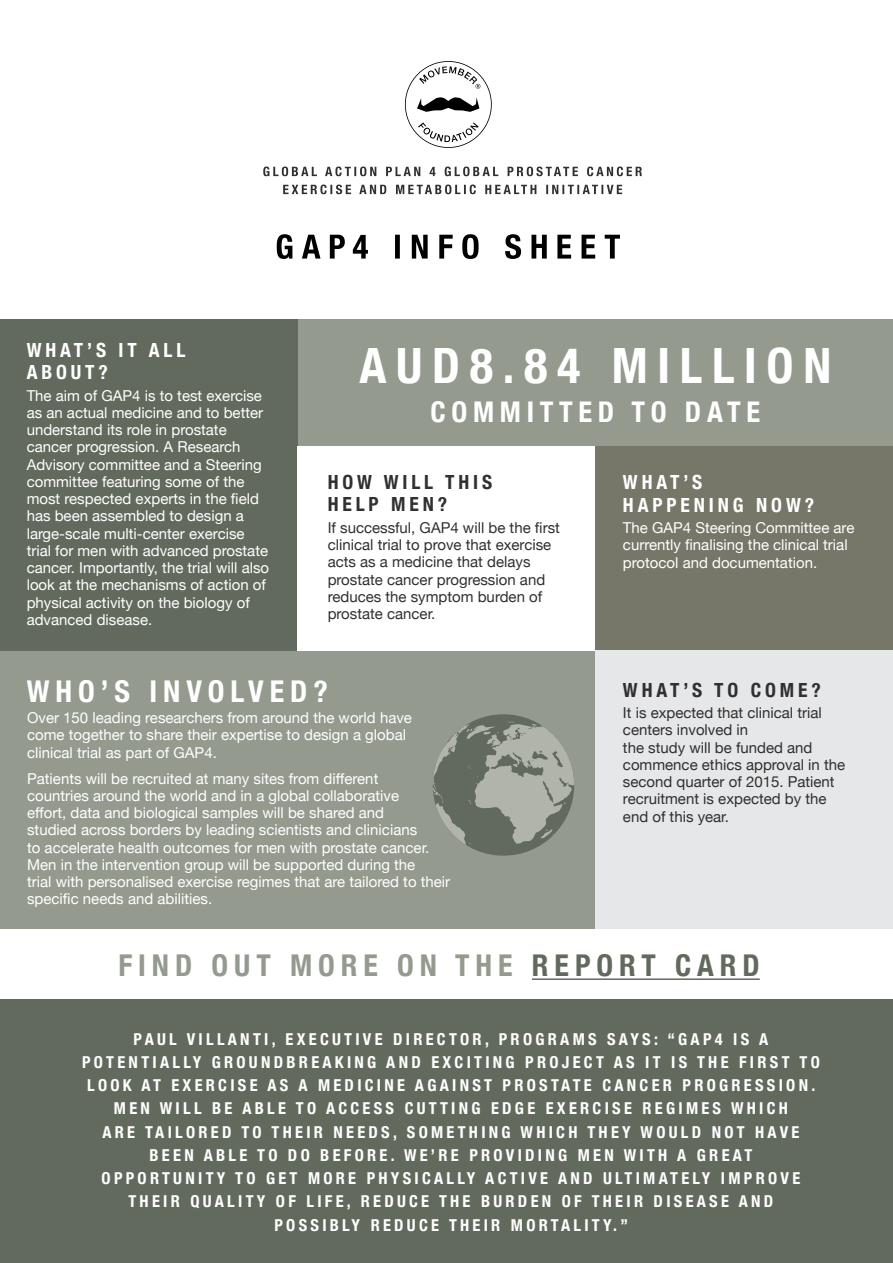
<style>
.page{position:relative;width:893px;height:1263px;background:#fff}
.page>*{position:absolute;margin:0;border:0;box-sizing:border-box;transform-origin:0 0}
.t1{font:700 condensed 48.6px "Helvetica Neue";letter-spacing:.2em;color:#fff}
.t2{font:700 condensed 30px "Helvetica Neue";letter-spacing:.2em;color:#959a8f}
.t3{font:700 condensed 30px "Helvetica Neue";letter-spacing:.2em;color:#fff}
.t4{font:700 condensed 28.5px "Helvetica Neue";letter-spacing:.2em;color:#fff}
.t5{font:700 condensed 19.5px/22.5px "Helvetica Neue";letter-spacing:.2em;color:#fff}
.t6{font:700 condensed 19.5px/22.5px "Helvetica Neue";letter-spacing:.2em;color:#312f30}
.t7{font:700 condensed 16.35px/23.2px "Helvetica Neue";letter-spacing:.2em;color:#fff;text-align:center}
.t8{font:15px/17.2px "Helvetica Neue";color:#fff}
.t9{font:15px/17.2px "Helvetica Neue";color:#312f30}
.s1{color:#626a5d}
</style>
<div class="page">
<div style="left:0;top:318px;width:893px;height:945px;background:#959a8f"></div>
<div style="left:0;top:318px;width:298px;height:332px;background:#626a5d"></div>
<div style="left:595px;top:446px;width:298px;height:204px;background:#767769"></div>
<div style="left:0;top:999px;width:893px;height:264px;background:#626a5d"></div>
<div style="left:298px;top:446px;width:297px;height:204px;background:#fff"></div>
<div style="left:0;top:929px;width:893px;height:70px;background:#fff"></div>
<div style="left:595px;top:650px;width:298px;height:279px;background:#e6e7e8"></div>
<hr style="left:532px;top:978px;width:228px;height:2px;background:#626a5d">
<div style="left:433px;top:714px;width:141px;height:142px;background:#626a5d;border-radius:50%"></div>
<svg style="left:433px;top:722px;width:141px;height:123px"></svg>
<svg style="left:283px;top:185px;width:339px;height:9px"></svg>
<svg style="left:263px;top:167px;width:379px;height:9px"></svg>
<svg style="left:277px;top:234px;width:343px;height:25px"></svg>
<svg style="left:405px;top:61px;width:87px;height:87px"></svg>
<h3 class="t5" style="left:27px;top:337px;width:160px">WHAT’S IT ALL<br>ABOUT?</h3>
<p class="t8" style="left:27px;top:387px;width:244px">The aim of GAP4 is to test exercise as an actual medicine and to better understand its role in prostate cancer progression. A Research Advisory committee and a Steering committee featuring some of the most respected experts in the field has been assembled to design a large-scale multi-center exercise trial for men with advanced prostate cancer. Importantly, the trial will also look at the mechanisms of action of physical activity on the biology of advanced disease.</p>
<h1 class="t1" style="left:359px;top:325px;width:473px">AUD8.84 MILLION</h1>
<h3 class="t4" style="left:431px;top:388px;width:331px">COMMITTED TO DATE</h3>
<h3 class="t6" style="left:328px;top:469px;width:166px">HOW WILL THIS<br>HELP MEN?</h3>
<p class="t9" style="left:328px;top:520px;width:234px">If successful, GAP4 will be the first clinical trial to prove that exercise acts as a medicine that delays prostate cancer progression and reduces the symptom burden of prostate cancer.</p>
<h3 class="t5" style="left:623px;top:470px;width:193px">WHAT’S<br>HAPPENING NOW?</h3>
<p class="t8" style="left:623px;top:520px;width:233px">The GAP4 Steering Committee are currently finalising the clinical trial protocol and documentation.</p>
<h2 class="t3" style="left:27px;top:667px;width:303px">WHO’S INVOLVED?</h2>
<p class="t8" style="left:27px;top:710px;width:386px">Over 150 leading researchers from around the world have come together to share their expertise to design a global clinical trial as part of GAP4.</p>
<p class="t8" style="left:27px;top:770px;width:425px">Patients will be recruited at many sites from different<br>countries around the world and in a global collaborative<br>effort, data and biological samples will be shared and<br>studied across borders by leading scientists and clinicians<br>to accelerate health outcomes for men with prostate cancer.<br>Men in the intervention group will be supported during the<br>trial with personalised exercise regimes that are tailored to their specific needs and abilities.</p>
<h3 class="t6" style="left:623px;top:677px;width:199px">WHAT’S TO COME?</h3>
<p class="t9" style="left:623px;top:705px;width:224px">It is expected that clinical trial centers involved in<br>the study will be funded and commence ethics approval in the second quarter of 2015. Patient recruitment is expected by the end of this year.</p>
<h2 class="t2" style="left:118px;top:940px;width:643px">FIND OUT MORE ON THE <span class="s1">REPORT CARD</span></h2>
<p class="t7" style="left:82px;top:1026px;width:739px">PAUL VILLANTI, EXECUTIVE DIRECTOR, PROGRAMS SAYS: “GAP4 IS A POTENTIALLY GROUNDBREAKING AND EXCITING PROJECT AS IT IS THE FIRST TO LOOK AT EXERCISE AS A MEDICINE AGAINST PROSTATE CANCER PROGRESSION.<br>MEN WILL BE ABLE TO ACCESS CUTTING EDGE EXERCISE REGIMES WHICH<br>ARE TAILORED TO THEIR NEEDS, SOMETHING WHICH THEY WOULD NOT HAVE BEEN ABLE TO DO BEFORE. WE’RE PROVIDING MEN WITH A GREAT<br>OPPORTUNITY TO GET MORE PHYSICALLY ACTIVE AND ULTIMATELY IMPROVE THEIR QUALITY OF LIFE, REDUCE THE BURDEN OF THEIR DISEASE AND<br>POSSIBLY REDUCE THEIR MORTALITY.”</p>
</div>
